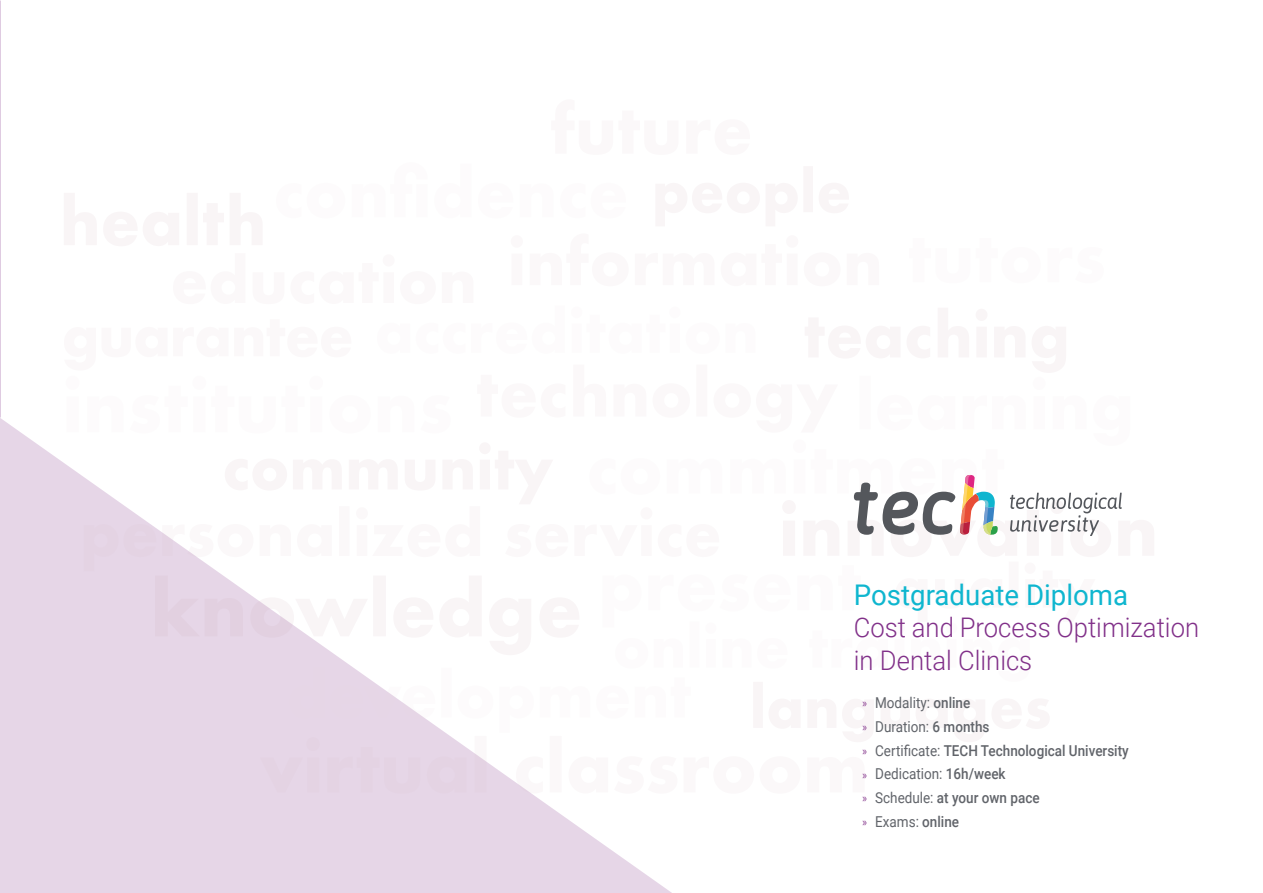
<style>
.page{position:relative;width:1263px;height:893px;background:#fff}
.page>*{position:absolute;margin:0;border:0;box-sizing:border-box;transform-origin:0 0}
.t1{font:28.5px "Roboto";color:#0fb6cf}
.t2{font:300 27px/32.4px "Roboto";color:#813089;scale:.95 1}
.t3{font:500 15px/23.7px "Roboto";color:#61646a;scale:.9 1}
.s1{font-family:"Myriad Pro";font-weight:400;font-size:12px;color:#813089}
.s2{font-weight:400}
</style>
<div class="page">
<svg style="left:0;top:418px;width:672px;height:475px;background:#e8d9e9"></svg>
<svg style="left:64px;top:418px;width:1058px;height:376px"></svg>
<h1 class="t1" style="left:854px;top:575px;width:276px">Postgraduate Diploma</h1>
<h2 class="t2" style="left:854px;top:610px;width:365px">Cost and Process Optimization in Dental Clinics</h2>
<p class="t3" style="left:862px;top:690px;width:297px"><span class="s1">»</span> <span class="s2">Modality:</span> online<br><span class="s1">»</span> <span class="s2">Duration:</span> 6 months<br><span class="s1">»</span> <span class="s2">Certificate:</span> TECH Technological University <span class="s1">»</span> <span class="s2">Dedication:</span> 16h/week<br><span class="s1">»</span> <span class="s2">Schedule:</span> at your own pace<br><span class="s1">»</span> <span class="s2">Exams:</span> online</p>
</div>
